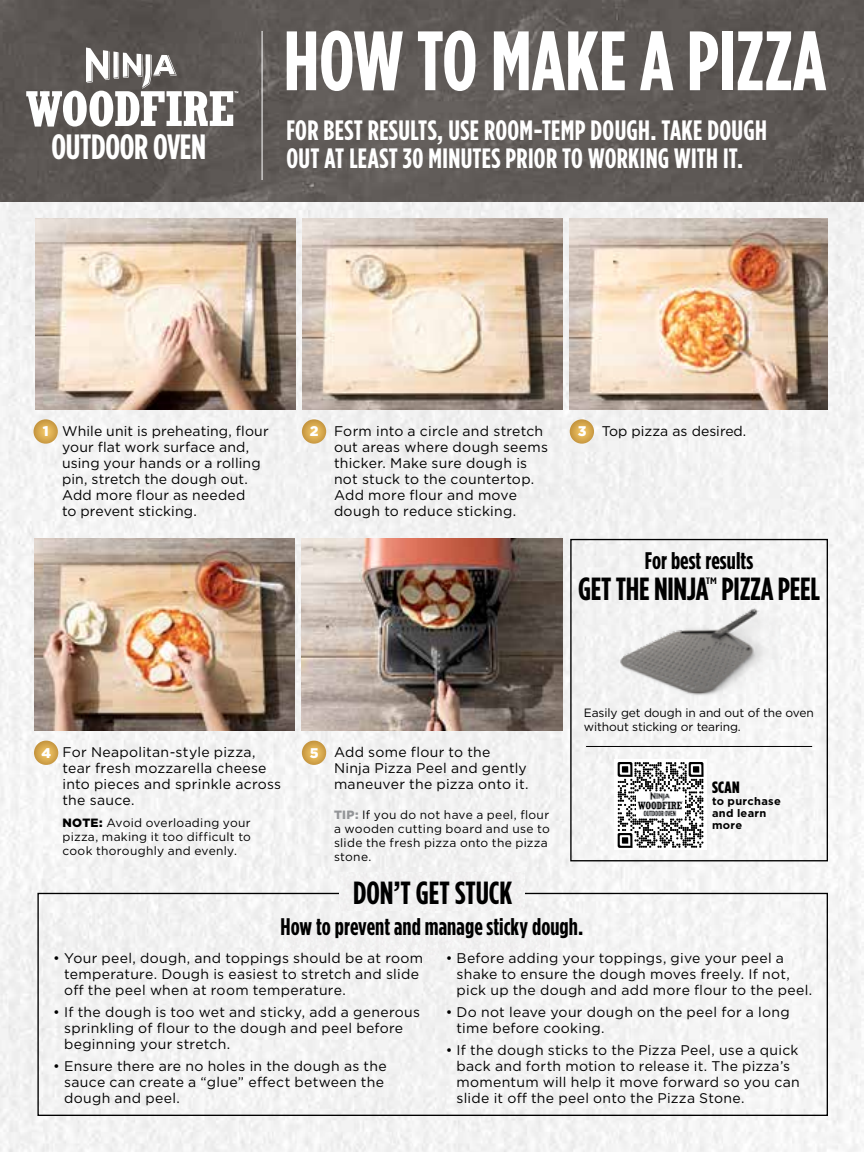
<style>
.page{position:relative;width:864px;height:1152px;background:#fff}
.page>*{position:absolute;margin:0;border:0;box-sizing:border-box;transform-origin:0 0}
.t1{font:700 84px "Gotham Condensed";color:#fff}
.t2{font:700 35px "Gotham Condensed";letter-spacing:-.01em;color:#fff}
.t3{font:700 32px "Gotham Condensed";letter-spacing:-.01em;color:#000}
.t4{font:700 28px/28px "Gotham Condensed";letter-spacing:.01em;color:#fff}
.t5{font:700 24px "Gotham Condensed";color:#000}
.t6{font:900 16.4px "Gotham Condensed";color:#000}
.t7{font:14px/16px "Gotham";letter-spacing:.02em;color:#000}
.t8{font:14px "Gotham";color:#000}
.t9{font:12px/14px "Gotham";letter-spacing:.02em;color:#000;text-align:justify}
.t10{font:12px/14px "Gotham";letter-spacing:-.01em;color:#000}
.t11{font:700 11px/12.2px "Gotham";letter-spacing:.03em;color:#000}
.t12{font:500 9.4px "Gotham Condensed";color:#000;scale:1.5 1}
.s1{font-weight:900;color:#fff}
.s2{font-weight:900}
.s3{font-weight:900;color:#939598}
</style>
<div class="page">
<div style="left:0;top:202px;width:864px;height:950px;background:#f3f3f3"></div>
<div style="left:37px;top:893px;width:791px;height:223px;border:1px solid #000"></div>
<div style="left:570px;top:539px;width:258px;height:322px;border:1px solid #000"></div>
<div style="left:340px;top:873px;width:184px;height:37px;background:#f2f1f1"></div>
<div style="left:283px;top:923px;width:267px;height:38px;background:#f2f1f1"></div>
<img style="left:0;top:0;width:864px;height:202px">
<img style="left:36px;top:218px;width:260px;height:192px">
<img style="left:569px;top:218px;width:259px;height:192px">
<img style="left:302px;top:218px;width:261px;height:192px">
<svg style="left:34px;top:419px;width:24px;height:25px"></svg>
<svg style="left:302px;top:419px;width:24px;height:25px"></svg>
<img style="left:34px;top:539px;width:260px;height:191px">
<img style="left:302px;top:539px;width:260px;height:191px">
<svg style="left:34px;top:741px;width:24px;height:24px"></svg>
<svg style="left:302px;top:741px;width:24px;height:24px"></svg>
<svg style="left:570px;top:419px;width:24px;height:25px"></svg>
<svg style="left:26px;top:47px;width:212px;height:80px"></svg>
<div style="left:614px;top:759px;width:93px;height:91px;background:#fff"></div>
<svg style="left:618px;top:762px;width:86px;height:86px"></svg>
<img style="left:637px;top:793px;width:47px;height:24px">
<hr style="left:262px;top:31px;width:1px;height:149px;background:#fff">
<img style="left:609px;top:601px;width:172px;height:116px">
<hr style="left:586px;top:746px;width:226px;height:1px;background:#000">
<h2 class="t2" style="left:51px;top:126px;width:156px">OUTDOOR OVEN</h2>
<h1 class="t1" style="left:284px;top:11px;width:544px">HOW TO MAKE A PIZZA</h1>
<h3 class="t4" style="left:287px;top:117px;width:482px">FOR BEST RESULTS, USE ROOM-TEMP DOUGH. TAKE DOUGH<br>OUT AT LEAST 30 MINUTES PRIOR TO WORKING WITH IT.</h3>
<p class="t7" style="left:62px;top:422px;width:208px;text-indent:-19px"><span class="s1">1</span> While unit is preheating, flour your flat work surface and, using your hands or a rolling pin, stretch the dough out.<br>Add more flour as needed<br>to prevent sticking.</p>
<p class="t7" style="left:334px;top:422px;width:216px;text-indent:-24px"><span class="s1">2</span> Form into a circle and stretch out areas where dough seems thicker. Make sure dough is not stuck to the countertop.<br>Add more flour and move dough to reduce sticking.</p>
<p class="t8" style="left:578px;top:422px;width:170px"><span class="s1">3</span> Top pizza as desired.</p>
<h3 class="t5" style="left:645px;top:547px;width:110px">For best results</h3>
<h3 class="t3" style="left:578px;top:570px;width:243px">GET THE NINJA PIZZA PEEL</h3>
<p class="t12" style="left:706px;top:575px;width:9px">TM</p>
<p class="t7" style="left:63px;top:744px;width:220px;text-indent:-21px"><span class="s1">4</span> For Neapolitan-style pizza, tear fresh mozzarella cheese into pieces and sprinkle across the sauce.</p>
<p class="t9" style="left:62px;top:815px;width:190px"><span class="s2">NOTE:</span> Avoid overloading your pizza, making it too difficult to cook thoroughly and evenly.</p>
<p class="t7" style="left:334px;top:744px;width:196px;text-indent:-24px"><span class="s1">5</span> Add some flour to the<br>Ninja Pizza Peel and gently maneuver the pizza onto it.</p>
<p class="t9" style="left:334px;top:807px;width:217px;text-align:left"><span class="s3">TIP:</span> If you do not have a peel, flour a wooden cutting board and use to slide the fresh pizza onto the pizza stone.</p>
<p class="t10" style="left:584px;top:706px;width:231px">Easily get dough in and out of the oven without sticking or tearing.</p>
<p class="t6" style="left:712px;top:777px;width:29px">SCAN</p>
<p class="t11" style="left:712px;top:795px;width:70px">to purchase and learn more</p>
<h3 class="t3" style="left:353px;top:874px;width:161px">DON’T GET STUCK</h3>
<h3 class="t5" style="left:281px;top:913px;width:304px">How to prevent and manage sticky dough.</h3>
<p class="t7" style="left:64px;top:950px;width:360px;text-indent:-11px">• Your peel, dough, and toppings should be at room temperature. Dough is easiest to stretch and slide off the peel when at room temperature.</p>
<p class="t7" style="left:64px;top:1004px;width:357px;text-indent:-11px">• If the dough is too wet and sticky, add a generous sprinkling of flour to the dough and peel before beginning your stretch.</p>
<p class="t7" style="left:64px;top:1057px;width:324px;text-indent:-11px">• Ensure there are no holes in the dough as the sauce can create a “glue” effect between the dough and peel.</p>
<p class="t7" style="left:457px;top:950px;width:357px;text-indent:-11px">• Before adding your toppings, give your peel a shake to ensure the dough moves freely. If not, pick up the dough and add more flour to the peel.</p>
<p class="t7" style="left:457px;top:1004px;width:335px;text-indent:-11px">• Do not leave your dough on the peel for a long time before cooking.</p>
<p class="t7" style="left:457px;top:1041px;width:345px;text-indent:-11px">• If the dough sticks to the Pizza Peel, use a quick back and forth motion to release it. The pizza’s momentum will help it move forward so you can slide it off the peel onto the Pizza Stone.</p>
</div>
